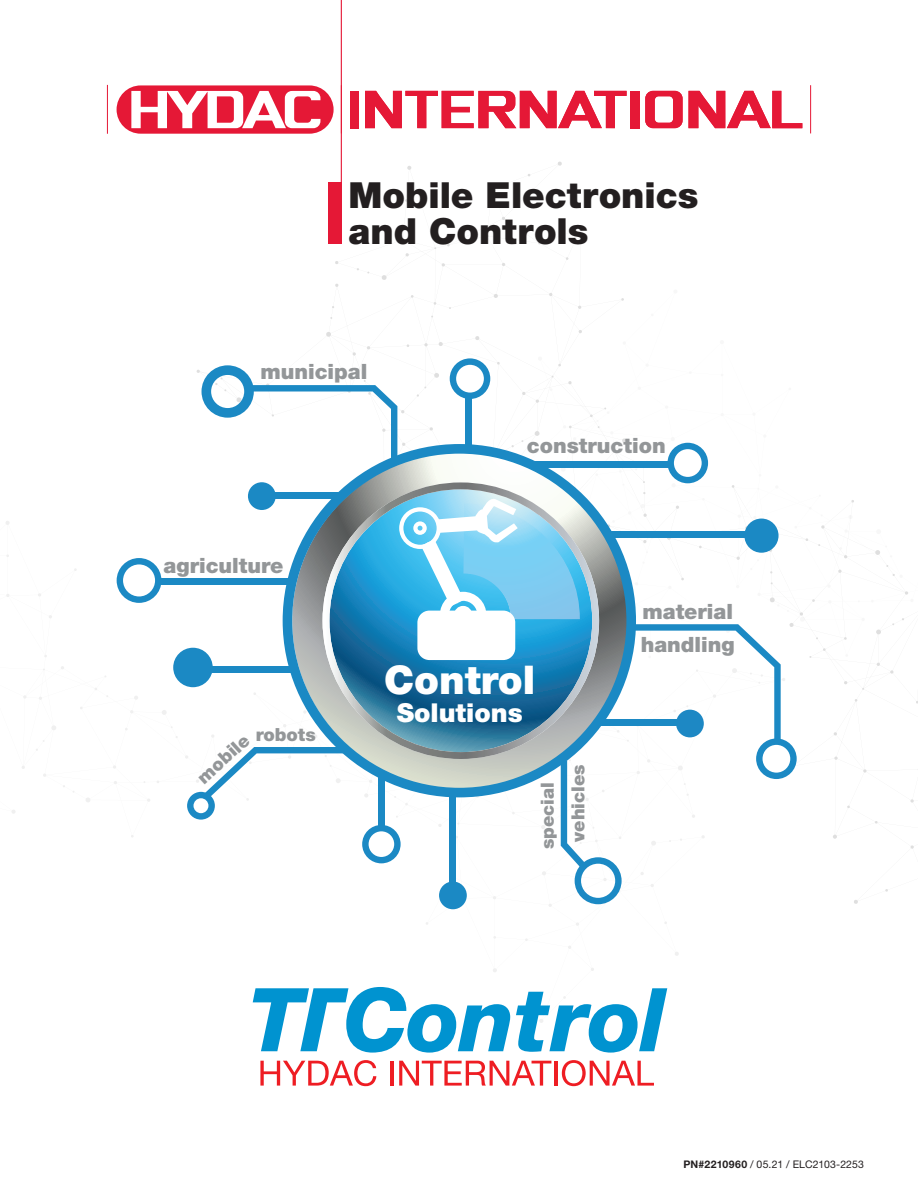
<style>
.page{position:relative;width:918px;height:1188px;background:#fff}
.page>*{position:absolute;margin:0;border:0;box-sizing:border-box;transform-origin:0 0}
.t1{font:900 39.6px "Helvetica Neue LT Std";color:#fff}
.Catalog_Title___Sub{font:900 36px/36px "Helvetica Neue LT Std";color:#231f20}
.t2{font:900 26.1px "Helvetica Neue LT Std";color:#fff}
.t3{font:900 21.15px/33.2px "Helvetica Neue LT Std";color:#939698}
.t4{font:900 18.15px "Helvetica Neue LT Std";color:#939698}
.PN_JobNo_LeftPg{font:10.5px "Helvetica Neue LT Std";letter-spacing:.01em;color:#231f20}
.s1{font-weight:700}
</style>
<div class="page">
<div style="left:630px;top:91px;width:9px;height:37px;background:#e51836"></div>
<svg style="left:365px;top:91px;width:262px;height:37px"></svg>
<svg style="left:645px;top:91px;width:157px;height:37px"></svg>
<div style="left:115px;top:84px;width:221px;height:52px;border:4px solid #fff;border-radius:24px"></div>
<div style="left:117px;top:85px;width:217px;height:49px;background:#e51836;border-radius:24px"></div>
<svg style="left:131px;top:91px;width:189px;height:37px"></svg>
<div style="left:350px;top:91px;width:9px;height:37px;background:#e51836"></div>
<hr style="left:810px;top:85px;width:1px;height:48px;background:#e51836">
<hr style="left:107px;top:85px;width:1px;height:49px;background:#e51836">
<hr style="left:341px;top:0;width:1px;height:244px;background:#e51836">
<div style="left:328px;top:182px;width:14px;height:62px;background:#e51836"></div>
<svg style="left:260px;top:1060px;width:116px;height:26px"></svg>
<hr style="left:390px;top:1061px;width:4px;height:25px;background:#ee1d23">
<svg style="left:399px;top:1061px;width:152px;height:25px"></svg>
<hr style="left:554px;top:1061px;width:4px;height:25px;background:#ee1d23">
<svg style="left:562px;top:1060px;width:92px;height:26px"></svg>
<svg style="left:253px;top:987px;width:257px;height:66px"></svg>
<svg style="left:516px;top:988px;width:151px;height:65px"></svg>
<svg style="left:283px;top:444px;width:353px;height:353px"></svg>
<svg style="left:450px;top:358px;width:40px;height:41px"></svg>
<svg style="left:668px;top:443px;width:40px;height:40px"></svg>
<svg style="left:117px;top:558px;width:44px;height:45px"></svg>
<div style="left:744px;top:519px;width:35px;height:34px;background:#1b89c4;border-radius:50%"></div>
<div style="left:248px;top:482px;width:28px;height:28px;background:#1b89c4;border-radius:50%"></div>
<div style="left:439px;top:882px;width:28px;height:27px;background:#1b89c4;border-radius:50%"></div>
<div style="left:173px;top:648px;width:40px;height:39px;background:#1b89c4;border-radius:50%"></div>
<svg style="left:362px;top:825px;width:39px;height:38px"></svg>
<div style="left:466px;top:396px;width:6px;height:52px;background:#1b89c4"></div>
<div style="left:530px;top:461px;width:141px;height:6px;background:#1b89c4"></div>
<div style="left:609px;top:531px;width:139px;height:7px;background:#1b89c4"></div>
<div style="left:273px;top:492px;width:69px;height:6px;background:#1b89c4"></div>
<svg style="left:202px;top:365px;width:195px;height:97px"></svg>
<div style="left:158px;top:578px;width:133px;height:7px;background:#1b89c4"></div>
<div style="left:213px;top:666px;width:80px;height:6px;background:#1b89c4"></div>
<svg style="left:187px;top:747px;width:156px;height:73px"></svg>
<svg style="left:631px;top:624px;width:166px;height:155px"></svg>
<div style="left:378px;top:777px;width:7px;height:51px;background:#1b89c4"></div>
<div style="left:450px;top:795px;width:6px;height:91px;background:#1b89c4"></div>
<svg style="left:561px;top:761px;width:61px;height:143px"></svg>
<div style="left:602px;top:719px;width:76px;height:7px;background:#1b89c4"></div>
<div style="left:417px;top:611px;width:98px;height:49px;background:#fff;border-radius:12px"></div>
<svg style="left:399px;top:497px;width:181px;height:146px"></svg>
<p class="Catalog_Title___Sub" style="left:348px;top:177px;width:351px">Mobile Electronics and Controls</p>
<p class="t3" style="left:260px;top:355px;width:109px">municipal</p>
<p class="t3" style="left:527px;top:429px;width:140px">construction</p>
<p class="t3" style="left:164px;top:549px;width:121px">agriculture</p>
<p class="t4" style="left:256px;top:724px;width:61px">robots</p>
<p class="t4" style="left:193px;top:772px;width:65px;rotate:-42deg">mobile</p>
<p class="t1" style="left:384px;top:656px;width:153px">Control</p>
<p class="t2" style="left:397px;top:697px;width:127px">Solutions</p>
<p class="t4" style="left:537px;top:849px;width:69px;rotate:-90deg">special</p>
<p class="t4" style="left:567px;top:842px;width:79px;rotate:-90deg">vehicles</p>
<p class="t3" style="left:641px;top:594px;width:96px">material handling</p>
<p class="PN_JobNo_LeftPg" style="left:683px;top:1158px;width:182px"><span class="s1">PN#2210960</span> / 05.21 / ELC2103-2253</p>
</div>
